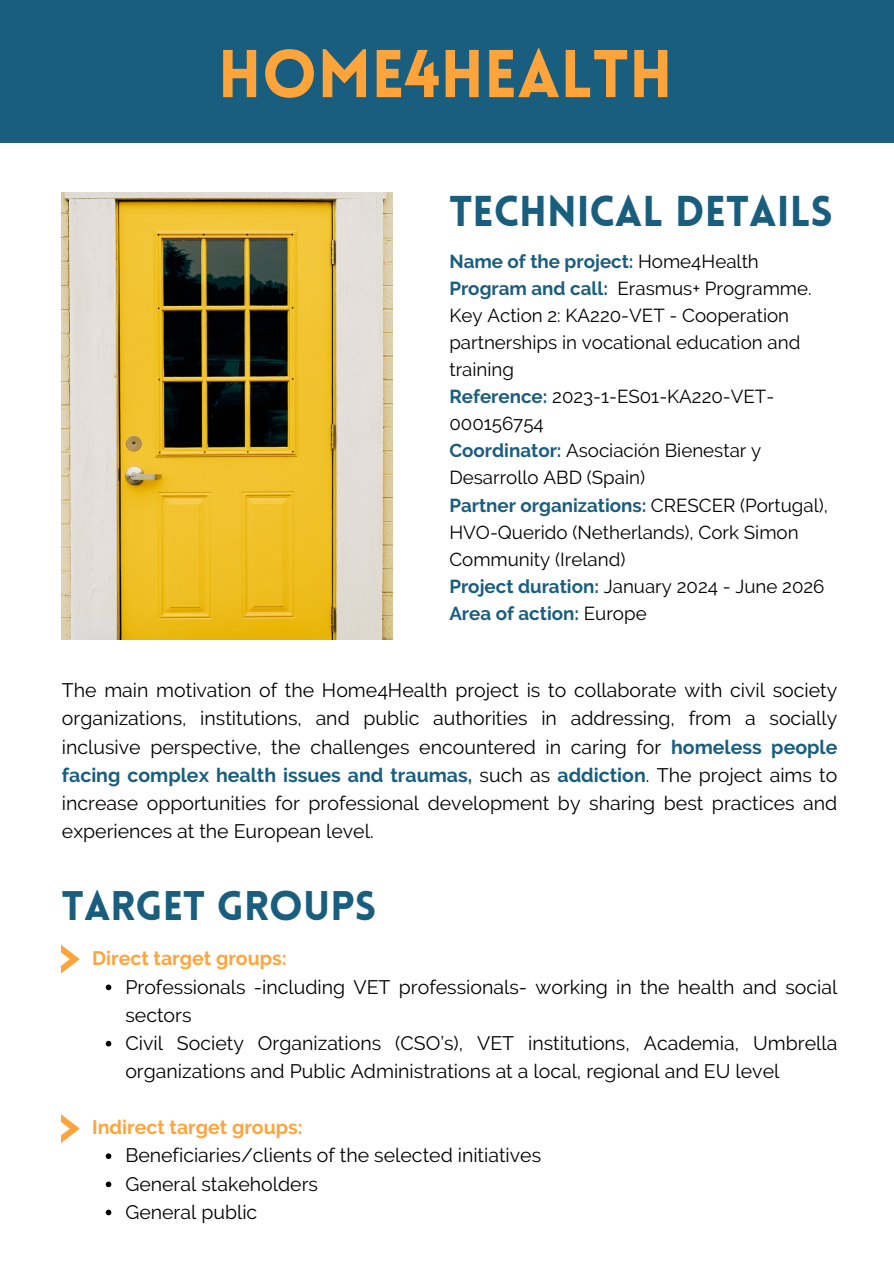
<style>
.page{position:relative;width:894px;height:1264px;background:#fff}
.page>*{position:absolute;margin:0;border:0;box-sizing:border-box;transform-origin:0 0}
.t1{font:900 66px "Lovelo";color:#ffa43b}
.t2{font:900 42.15px "Lovelo";color:#195e7e}
.t3{font:900 40.5px "Lovelo";color:#195e7e}
.t4{font:19.5px/28.2px "Raleway";color:#000}
.t5{font:700 19.5px "Raleway";color:#ffa43b}
.t6{font:18.75px/27px "Raleway";color:#000}
.t7{font:700 18.75px "Raleway";color:#195e7e}
.s1{font-weight:400;color:#000}
.s2{font-weight:700;color:#195e7e}
</style>
<div class="page">
<div style="left:0;top:0;width:893px;height:142px;background:#195e7e"></div>
<svg style="left:106px;top:984px;width:5px;height:6px"></svg>
<svg style="left:106px;top:1040px;width:5px;height:6px"></svg>
<svg style="left:106px;top:1153px;width:5px;height:5px"></svg>
<svg style="left:106px;top:1181px;width:5px;height:6px"></svg>
<svg style="left:106px;top:1209px;width:5px;height:6px"></svg>
<img style="left:62px;top:192px;width:331px;height:447px">
<svg style="left:62px;top:945px;width:18px;height:28px"></svg>
<svg style="left:62px;top:1115px;width:18px;height:28px"></svg>
<h3 class="t1" style="left:218px;top:48px;width:456px">HOME4HEALTH</h3>
<h1 class="t2" style="left:449px;top:195px;width:385px">TECHNICAL DETAILS</h1>
<p class="t7" style="left:449px;top:251px;width:311px">Name of the project: <span class="s1">Home4Health</span></p>
<h2 class="t6" style="left:449px;top:275px;width:363px"><span class="s2">Program and call:</span> Erasmus+ Programme.<br>Key Action 2: KA220-VET - Cooperation partnerships in vocational education and</h2>
<p class="t6" style="left:449px;top:356px;width:326px">training<br><span class="s2">Reference:</span> 2023-1-ES01-KA220-VET-<br>000156754<br><span class="s2">Coordinator:</span> Asociación Bienestar y</p>
<p class="t6" style="left:449px;top:464px;width:380px">Desarrollo ABD (Spain)<br><span class="s2">Partner organizations:</span> CRESCER (Portugal),</p>
<p class="t6" style="left:449px;top:518px;width:376px">HVO-Querido (Netherlands), Cork Simon<br>Community (Ireland)<br><span class="s2">Project duration:</span> January 2024 - June 2026</p>
<p class="t7" style="left:449px;top:602px;width:199px">Area of action: <span class="s1">Europe</span></p>
<p class="t4" style="left:62px;top:676px;width:776px;text-align:justify">The main motivation of the Home4Health project is to collaborate with civil society organizations, institutions, and public authorities in addressing, from a socially inclusive perspective, the challenges encountered in caring for <span class="s2">homeless people facing complex health issues and traumas,</span> such as <span class="s2">addiction</span>. The project aims to increase opportunities for professional development by sharing best practices and experiences at the European level.</p>
<p class="t3" style="left:62px;top:889px;width:316px">TARGET GROUPS</p>
<p class="t5" style="left:92px;top:947px;width:196px">Direct target groups:</p>
<p class="t4" style="left:125px;top:972px;width:713px">Professionals -including VET professionals- working in the health and social sectors</p>
<h2 class="t4" style="left:125px;top:1028px;width:713px">Civil Society Organizations (CSO’s), VET institutions, Academia, Umbrella organizations and Public Administrations at a local, regional and EU level</h2>
<p class="t5" style="left:92px;top:1115px;width:212px">Indirect target groups:</p>
<p class="t4" style="left:125px;top:1141px;width:417px">Beneficiaries/clients of the selected initiatives</p>
<h3 class="t4" style="left:125px;top:1169px;width:194px">General stakeholders</h3>
<p class="t4" style="left:125px;top:1197px;width:133px">General public</p>
</div>
